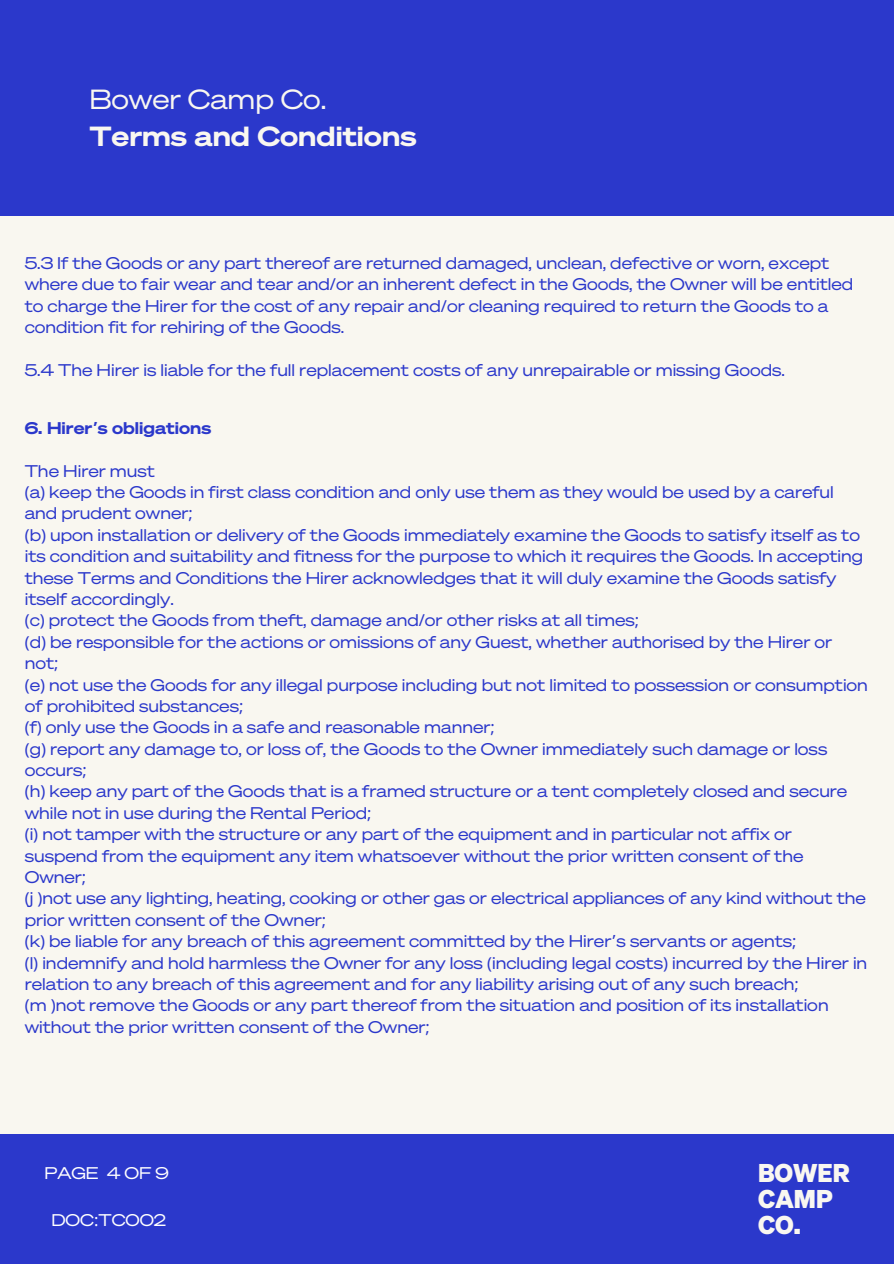
<style>
.page{position:relative;width:894px;height:1264px;background:#fff}
.page>*{position:absolute;margin:0;border:0;box-sizing:border-box;transform-origin:0 0}
.t1{font:27px/37.2px "Test Sohne Breit Dreiviertelfett";color:#f9f7f0}
.t2{font:700 25.05px/26.1px "Test Sohne";color:#f9f7f0}
.t3{font:16.5px/21.3px "Test Sohne Breit Buch";color:#2b38cb}
.t4{font:16.5px "Test Sohne Breit Dreiviertelfett";color:#2b38cb}
.t5{font:16.5px "Test Sohne Breit Buch";color:#fff}
.s1{font-family:"Test Sohne Breit Buch"}
.s2{font-family:"Noto Sans"}
.s3{font-family:"Noto Sans Gurmukhi";font-weight:700}
.s4{font-family:"Noto Sans Gurmukhi"}
</style>
<div class="page">
<div style="left:0;top:0;width:893px;height:1263px;background:#f9f7f0"></div>
<div style="left:0;top:0;width:893px;height:216px;background:#2b38cb"></div>
<div style="left:0;top:1134px;width:893px;height:129px;background:#2b38cb"></div>
<p class="t1" style="left:89px;top:80px;width:328px"><span class="s1">Bower Camp Co.<br></span>Terms and Conditions</p>
<p class="t3" style="left:25px;top:252px;width:829px">5.3 If the Goods or any part thereof are returned damaged, unclean, defective or worn, except where due to fair wear and tear and<span class="s2">/</span>or an inherent defect in the Goods, the Owner will be entitled to charge the Hirer for the cost of any repair and<span class="s2">/</span>or cleaning required to return the Goods to a condition fit for rehiring of the Goods.</p>
<h4 class="t3" style="left:25px;top:358px;width:761px">5.4 The Hirer is liable for the full replacement costs of any unrepairable or missing Goods.</h4>
<p class="t4" style="left:25px;top:417px;width:188px">6. Hirer<span class="s3">’</span>s obligations</p>
<p class="t3" style="left:25px;top:459px;width:132px">The Hirer must</p>
<p class="t3" style="left:25px;top:480px;width:810px"><span class="s2">(</span>a<span class="s2">)</span> keep the Goods in first class condition and only use them as they would be used by a careful and prudent owner<span class="s2">;</span></p>
<p class="t3" style="left:25px;top:523px;width:839px"><span class="s2">(</span>b<span class="s2">)</span> upon installation or delivery of the Goods immediately examine the Goods to satisfy itself as to its condition and suitability and fitness for the purpose to which it requires the Goods. In accepting these Terms and Conditions the Hirer acknowledges that it will duly examine the Goods satisfy itself accordingly.</p>
<p class="t3" style="left:25px;top:609px;width:615px"><span class="s2">(</span>c<span class="s2">)</span> protect the Goods from theft, damage and<span class="s2">/</span>or other risks at all times<span class="s2">;</span></p>
<p class="t3" style="left:25px;top:630px;width:808px"><span class="s2">(</span>d<span class="s2">)</span> be responsible for the actions or omissions of any Guest, whether authorised by the Hirer or not<span class="s2">;</span></p>
<p class="t3" style="left:25px;top:673px;width:844px"><span class="s2">(</span>e<span class="s2">)</span> not use the Goods for any illegal purpose including but not limited to possession or consumption of prohibited substances<span class="s2">;</span></p>
<p class="t3" style="left:25px;top:716px;width:471px"><span class="s2">(</span>f<span class="s2">)</span> only use the Goods in a safe and reasonable manner<span class="s2">;</span></p>
<p class="t3" style="left:25px;top:737px;width:803px"><span class="s2">(</span>g<span class="s2">)</span> report any damage to, or loss of, the Goods to the Owner immediately such damage or loss occurs<span class="s2">;</span></p>
<p class="t3" style="left:25px;top:780px;width:824px"><span class="s2">(</span>h<span class="s2">)</span> keep any part of the Goods that is a framed structure or a tent completely closed and secure while not in use during the Rental Period<span class="s2">;</span></p>
<p class="t3" style="left:25px;top:822px;width:780px"><span class="s2">(</span>i<span class="s2">)</span> not tamper with the structure or any part of the equipment and in particular not affix or suspend from the equipment any item whatsoever without the prior written consent of the<br>Owner<span class="s2">;</span></p>
<p class="t3" style="left:25px;top:887px;width:842px"><span class="s2">(</span>j <span class="s2">)</span>not use any lighting, heating, cooking or other gas or electrical appliances of any kind without the prior written consent of the Owner<span class="s2">;</span></p>
<p class="t3" style="left:25px;top:929px;width:773px"><span class="s2">(</span>k<span class="s2">)</span> be liable for any breach of this agreement committed by the Hirer<span class="s4">’</span>s servants or agents<span class="s2">;</span></p>
<p class="t3" style="left:25px;top:951px;width:843px"><span class="s2">(</span>l<span class="s2">)</span> indemnify and hold harmless the Owner for any loss <span class="s2">(</span>including legal costs<span class="s2">)</span> incurred by the Hirer in relation to any breach of this agreement and for any liability arising out of any such breach<span class="s2">;</span></p>
<h3 class="t3" style="left:25px;top:993px;width:805px"><span class="s2">(</span>m <span class="s2">)</span>not remove the Goods or any part thereof from the situation and position of its installation without the prior written consent of the Owner<span class="s2">;</span></h3>
<h1 class="t5" style="left:44px;top:1161px;width:126px">PAGE 4 OF 9</h1>
<h3 class="t5" style="left:51px;top:1209px;width:116px">DOC<span class="s2">:</span>TC002</h3>
<h2 class="t2" style="left:757px;top:1158px;width:93px">BOWER<br>CAMP<br>CO.</h2>
</div>
